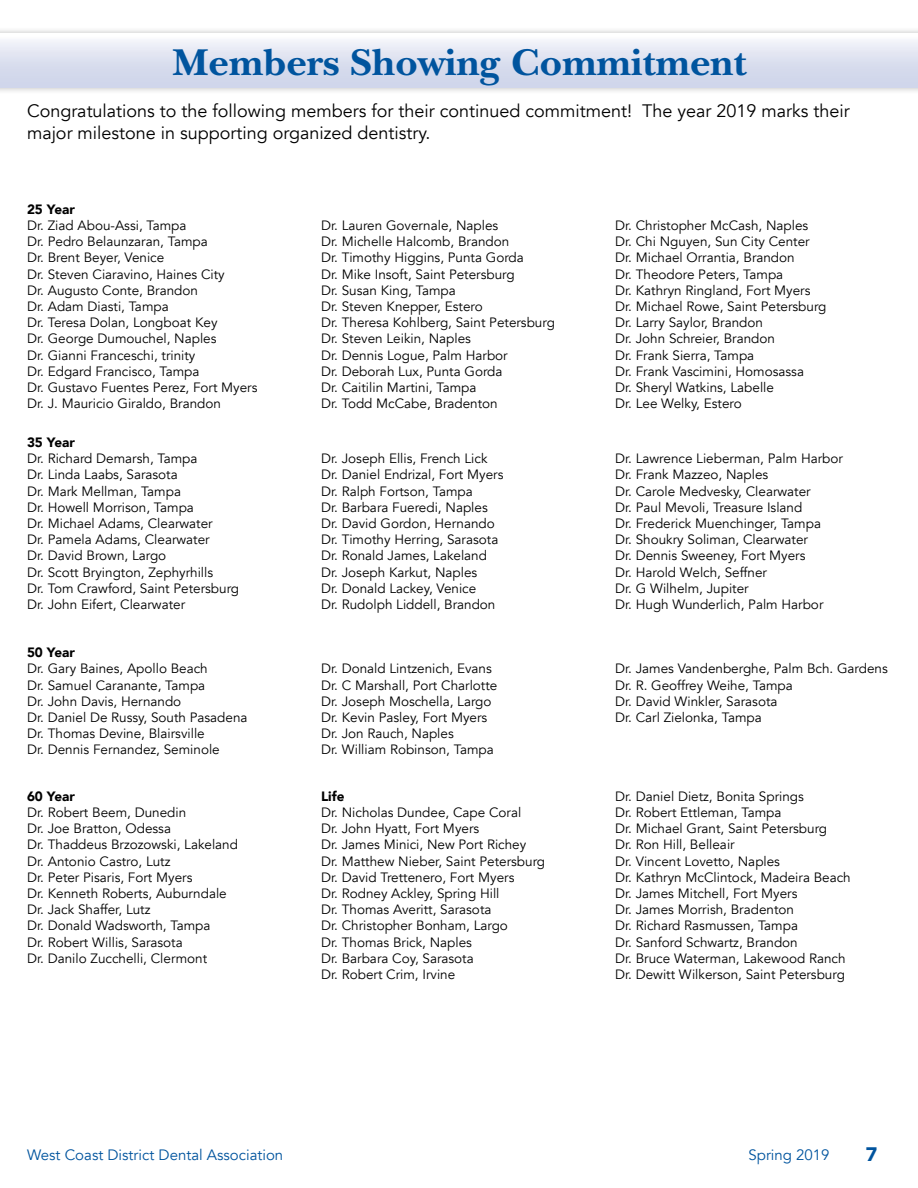
<style>
.page{position:relative;width:918px;height:1188px;background:#fff}
.page>*{position:absolute;margin:0;border:0;box-sizing:border-box;transform-origin:0 0}
.t1{font:700 39px "New Baskerville";color:#00549e;scale:1.05 1}
.t2{font:900 19.5px "Avenir";color:#00549e}
.t3{font:18px/21.6px "Avenir";color:#000}
.t4{font:15px "Avenir";color:#00549e}
.t5{font:13.5px/16.2px "Avenir";color:#000}
.t6{font:900 13.5px "Avenir";color:#000}
</style>
<div class="page">
<div style="left:0;top:27px;width:918px;height:68px;background:#000;opacity:.2"></div>
<div style="left:0;top:34px;width:918px;height:54px;background:linear-gradient(to bottom,#f7f7fb,#c9d0e8)"></div>
<h1 class="t1" style="left:172px;top:40px;width:548px">Members Showing Commitment</h1>
<h3 class="t3" style="left:27px;top:100px;width:824px">Congratulations to the following members for their continued commitment! The year 2019 marks their major milestone in supporting organized dentistry.</h3>
<p class="t6" style="left:27px;top:197px;width:49px">25 Year</p>
<p class="t5" style="left:27px;top:217px;width:232px">Dr. Ziad Abou-Assi, Tampa<br>Dr. Pedro Belaunzaran, Tampa<br>Dr. Brent Beyer, Venice<br>Dr. Steven Ciaravino, Haines City<br>Dr. Augusto Conte, Brandon<br>Dr. Adam Diasti, Tampa<br>Dr. Teresa Dolan, Longboat Key<br>Dr. George Dumouchel, Naples<br>Dr. Gianni Franceschi, trinity<br>Dr. Edgard Francisco, Tampa<br>Dr. Gustavo Fuentes Perez, Fort Myers<br>Dr. J. Mauricio Giraldo, Brandon</p>
<p class="t5" style="left:321px;top:217px;width:235px">Dr. Lauren Governale, Naples<br>Dr. Michelle Halcomb, Brandon<br>Dr. Timothy Higgins, Punta Gorda<br>Dr. Mike Insoft, Saint Petersburg<br>Dr. Susan King, Tampa<br>Dr. Steven Knepper, Estero<br>Dr. Theresa Kohlberg, Saint Petersburg<br>Dr. Steven Leikin, Naples<br>Dr. Dennis Logue, Palm Harbor<br>Dr. Deborah Lux, Punta Gorda<br>Dr. Caitilin Martini, Tampa<br>Dr. Todd McCabe, Bradenton</p>
<p class="t5" style="left:615px;top:217px;width:213px">Dr. Christopher McCash, Naples<br>Dr. Chi Nguyen, Sun City Center<br>Dr. Michael Orrantia, Brandon<br>Dr. Theodore Peters, Tampa<br>Dr. Kathryn Ringland, Fort Myers<br>Dr. Michael Rowe, Saint Petersburg<br>Dr. Larry Saylor, Brandon<br>Dr. John Schreier, Brandon<br>Dr. Frank Sierra, Tampa<br>Dr. Frank Vascimini, Homosassa<br>Dr. Sheryl Watkins, Labelle<br>Dr. Lee Welky, Estero</p>
<p class="t6" style="left:27px;top:431px;width:49px">35 Year</p>
<p class="t5" style="left:27px;top:451px;width:214px">Dr. Richard Demarsh, Tampa<br>Dr. Linda Laabs, Sarasota<br>Dr. Mark Mellman, Tampa<br>Dr. Howell Morrison, Tampa<br>Dr. Michael Adams, Clearwater<br>Dr. Pamela Adams, Clearwater<br>Dr. David Brown, Largo<br>Dr. Scott Bryington, Zephyrhills<br>Dr. Tom Crawford, Saint Petersburg<br>Dr. John Eifert, Clearwater</p>
<p class="t5" style="left:321px;top:451px;width:184px">Dr. Joseph Ellis, French Lick<br>Dr. Daniel Endrizal, Fort Myers<br>Dr. Ralph Fortson, Tampa<br>Dr. Barbara Fueredi, Naples<br>Dr. David Gordon, Hernando<br>Dr. Timothy Herring, Sarasota<br>Dr. Ronald James, Lakeland<br>Dr. Joseph Karkut, Naples<br>Dr. Donald Lackey, Venice<br>Dr. Rudolph Liddell, Brandon</p>
<p class="t5" style="left:615px;top:451px;width:229px">Dr. Lawrence Lieberman, Palm Harbor<br>Dr. Frank Mazzeo, Naples<br>Dr. Carole Medvesky, Clearwater<br>Dr. Paul Mevoli, Treasure Island<br>Dr. Frederick Muenchinger, Tampa<br>Dr. Shoukry Soliman, Clearwater<br>Dr. Dennis Sweeney, Fort Myers<br>Dr. Harold Welch, Seffner<br>Dr. G Wilhelm, Jupiter<br>Dr. Hugh Wunderlich, Palm Harbor</p>
<p class="t6" style="left:27px;top:641px;width:49px">50 Year</p>
<p class="t5" style="left:27px;top:661px;width:222px">Dr. Gary Baines, Apollo Beach<br>Dr. Samuel Caranante, Tampa<br>Dr. John Davis, Hernando<br>Dr. Daniel De Russy, South Pasadena<br>Dr. Thomas Devine, Blairsville<br>Dr. Dennis Fernandez, Seminole</p>
<p class="t5" style="left:321px;top:661px;width:178px">Dr. Donald Lintzenich, Evans<br>Dr. C Marshall, Port Charlotte<br>Dr. Joseph Moschella, Largo<br>Dr. Kevin Pasley, Fort Myers<br>Dr. Jon Rauch, Naples<br>Dr. William Robinson, Tampa</p>
<p class="t5" style="left:615px;top:661px;width:274px">Dr. James Vandenberghe, Palm Bch. Gardens<br>Dr. R. Geoffrey Weihe, Tampa<br>Dr. David Winkler, Sarasota<br>Dr. Carl Zielonka, Tampa</p>
<p class="t6" style="left:27px;top:785px;width:49px">60 Year</p>
<p class="t5" style="left:27px;top:805px;width:213px">Dr. Robert Beem, Dunedin<br>Dr. Joe Bratton, Odessa<br>Dr. Thaddeus Brzozowski, Lakeland<br>Dr. Antonio Castro, Lutz<br>Dr. Peter Pisaris, Fort Myers<br>Dr. Kenneth Roberts, Auburndale<br>Dr. Jack Shaffer, Lutz<br>Dr. Donald Wadsworth, Tampa<br>Dr. Robert Willis, Sarasota<br>Dr. Danilo Zucchelli, Clermont</p>
<p class="t6" style="left:321px;top:785px;width:25px">Life</p>
<p class="t5" style="left:321px;top:805px;width:226px">Dr. Nicholas Dundee, Cape Coral<br>Dr. John Hyatt, Fort Myers<br>Dr. James Minici, New Port Richey<br>Dr. Matthew Nieber, Saint Petersburg<br>Dr. David Trettenero, Fort Myers<br>Dr. Rodney Ackley, Spring Hill<br>Dr. Thomas Averitt, Sarasota<br>Dr. Christopher Bonham, Largo<br>Dr. Thomas Brick, Naples<br>Dr. Barbara Coy, Sarasota<br>Dr. Robert Crim, Irvine</p>
<p class="t5" style="left:615px;top:788px;width:237px">Dr. Daniel Dietz, Bonita Springs<br>Dr. Robert Ettleman, Tampa<br>Dr. Michael Grant, Saint Petersburg<br>Dr. Ron Hill, Belleair<br>Dr. Vincent Lovetto, Naples<br>Dr. Kathryn McClintock, Madeira Beach<br>Dr. James Mitchell, Fort Myers<br>Dr. James Morrish, Bradenton<br>Dr. Richard Rasmussen, Tampa<br>Dr. Sanford Schwartz, Brandon<br>Dr. Bruce Waterman, Lakewood Ranch<br>Dr. Dewitt Wilkerson, Saint Petersburg</p>
<p class="t4" style="left:27px;top:1146px;width:258px">West Coast District Dental Association</p>
<p class="t4" style="left:748px;top:1146px;width:83px">Spring 2019</p>
<h2 class="t2" style="left:866px;top:1138px;width:13px">7</h2>
</div>
